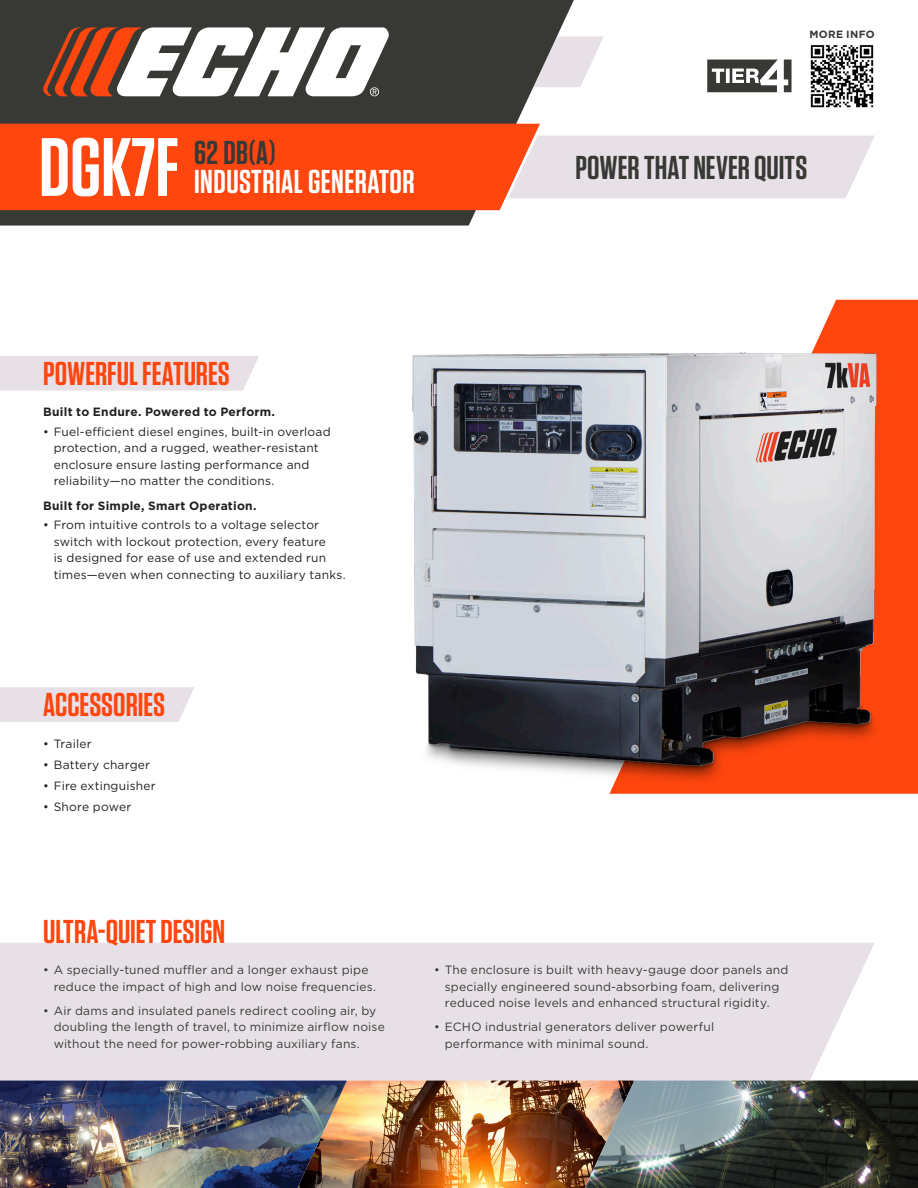
<style>
.page{position:relative;width:918px;height:1188px;background:#fff}
.page>*{position:absolute;margin:0;border:0;box-sizing:border-box;transform-origin:0 0}
.t1{font:600 82.5px "Tungsten";color:#fff}
.t2{font:600 33px "Tungsten";color:#ff460f}
.t3{font:600 33px "Tungsten";letter-spacing:.005em;color:#383935}
.t4{font:600 33px "Tungsten";letter-spacing:.015em;color:#fff}
.t5{font:12px/16.5px "Gotham";letter-spacing:.015em;color:#383935}
.t6{font:12px/16.5px "Gotham";letter-spacing:.015em;color:#231f20}
.t7{font:700 12px "Gotham";letter-spacing:.02em;color:#231f20}
.Body_Text{font:700 10.5px "Gotham";letter-spacing:.03em;color:#383935}
</style>
<div class="page">
<svg style="left:0;top:0;width:574px;height:226px;background:#4c4c48"></svg>
<svg style="left:42px;top:27px;width:562px;height:69px"></svg>
<div style="left:540px;top:136px;width:335px;height:62px;background:#e7e1e7"></div>
<div style="left:0;top:943px;width:875px;height:138px;background:#e7e1e7"></div>
<svg style="left:707px;top:59px;width:85px;height:33px"></svg>
<div style="left:0;top:124px;width:540px;height:86px;background:#ff460f"></div>
<svg style="left:609px;top:300px;width:309px;height:494px;background:#ff5e2f"></svg>
<img style="left:412px;top:307px;width:489px;height:480px">
<div style="left:0;top:356px;width:259px;height:35px;background:#e7e1e7"></div>
<img style="left:0;top:1081px;width:585px;height:107px">
<img style="left:585px;top:1081px;width:333px;height:107px">
<img style="left:810px;top:45px;width:64px;height:63px">
<div style="left:0;top:687px;width:194px;height:35px;background:#e7e1e7"></div>
<p class="t1" style="left:39px;top:124px;width:142px">DGK7F</p>
<p class="t3" style="left:194px;top:136px;width:83px">62 DB(A)</p>
<p class="t4" style="left:194px;top:164px;width:222px">INDUSTRIAL GENERATOR</p>
<p class="Body_Text" style="left:810px;top:27px;width:67px">MORE INFO</p>
<p class="t3" style="left:576px;top:150px;width:233px">POWER THAT NEVER QUITS</p>
<p class="t2" style="left:43px;top:356px;width:188px">POWERFUL FEATURES</p>
<p class="t7" style="left:43px;top:404px;width:233px">Built to Endure. Powered to Perform.</p>
<p class="t6" style="left:54px;top:423px;width:279px;text-indent:-10px">• Fuel-efficient diesel engines, built-in overload protection, and a rugged, weather-resistant enclosure ensure lasting performance and reliability—no matter the conditions.</p>
<p class="t7" style="left:43px;top:497px;width:215px">Built for Simple, Smart Operation.</p>
<p class="t6" style="left:54px;top:516px;width:293px;text-indent:-10px">• From intuitive controls to a voltage selector switch with lockout protection, every feature<br>is designed for ease of use and extended run times—even when connecting to auxiliary tanks.</p>
<p class="t2" style="left:43px;top:687px;width:124px">ACCESSORIES</p>
<p class="t6" style="left:43px;top:735px;width:50px">• Trailer</p>
<p class="t6" style="left:43px;top:756px;width:108px">• Battery charger</p>
<p class="t6" style="left:43px;top:777px;width:114px">• Fire extinguisher</p>
<p class="t6" style="left:43px;top:798px;width:90px">• Shore power</p>
<p class="t2" style="left:43px;top:914px;width:183px">ULTRA-QUIET DESIGN</p>
<p class="t5" style="left:54px;top:962px;width:324px;text-indent:-10px">• A specially-tuned muffler and a longer exhaust pipe reduce the impact of high and low noise frequencies.</p>
<p class="t5" style="left:54px;top:1002px;width:333px;text-indent:-10px">• Air dams and insulated panels redirect cooling air, by doubling the length of travel, to minimize airflow noise without the need for power-robbing auxiliary fans.</p>
<p class="t5" style="left:445px;top:962px;width:345px;text-indent:-10px">• The enclosure is built with heavy-gauge door panels and specially engineered sound-absorbing foam, delivering reduced noise levels and enhanced structural rigidity.</p>
<p class="t5" style="left:445px;top:1019px;width:271px;text-indent:-10px">• ECHO industrial generators deliver powerful performance with minimal sound.</p>
</div>
